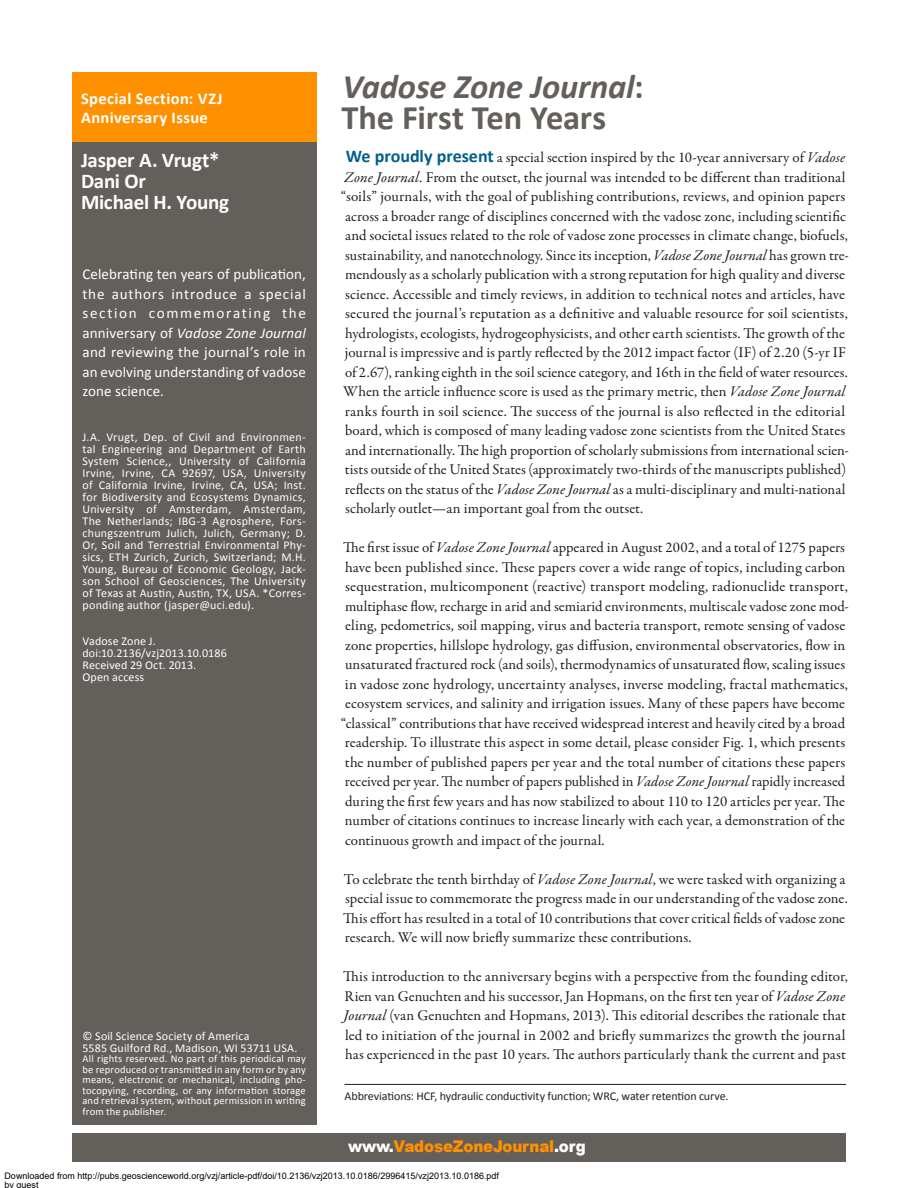
<style>
.page{position:relative;width:918px;height:1188px;background:#fff}
.page>*{position:absolute;margin:0;border:0;box-sizing:border-box;transform-origin:0 0}
.t1{font:italic 700 34.5px/31.5px "Calibri";letter-spacing:-.005em;color:#635f5b}
.t2{font:700 21px/21px "Calibri";letter-spacing:-.015em;color:#fff}
.t3{font:700 16.5px/19.5px "Calibri";letter-spacing:.025em;color:#fff}
.t4{font:900 16.2px "Arial";letter-spacing:-.01em;color:#ff9100;scale:.93 1}
.t5{font:15px/19.5px "Garamond Premr Pro";letter-spacing:.005em;color:#231f20}
.t6{font:15px/19.5px "Calibri";letter-spacing:.005em;color:#fff;text-align:justify}
.t7{font:12px/12px "Calibri";letter-spacing:.015em;color:#fff}
.t8{font:12px "Calibri";letter-spacing:-.01em;color:#231f20}
.t9{font:10.5px/10.5px "Calibri";letter-spacing:.015em;color:#fff;text-align:justify}
.t10{font:9px/9px "Arial";color:#000}
.s1{font-style:italic}
.s2{font-style:normal}
.s3{font-family:"Calibri";font-weight:700;font-size:18px;color:#025f8d}
.s4{color:#fff}
</style>
<div class="page">
<div style="left:72px;top:1133px;width:774px;height:28px;background:#635f5b"></div>
<div style="left:72px;top:246px;width:244px;height:879px;background:#635f5b"></div>
<div style="left:72px;top:72px;width:244px;height:70px;background:#ff9100"></div>
<div style="left:72px;top:142px;width:244px;height:104px;background:#635f5b"></div>
<hr style="left:345px;top:1084px;width:501px;height:1px;background:#231f20">
<p class="t3" style="left:81px;top:88px;width:143px">Special Section: VZJ<br>Anniversary Issue</p>
<h2 class="t2" style="left:81px;top:149px;width:150px">Jasper A. Vrugt*<br>Dani Or<br>Michael H. Young</h2>
<p class="t6" style="left:82px;top:264px;width:225px">Celebrating ten years of publication, the authors introduce a special section commemorating the anniversary of <span class="s1">Vadose Zone Journal </span>and reviewing the journal’s role in an evolving understanding of vadose zone science.</p>
<p class="t7" style="left:82px;top:431px;width:225px;text-align:justify">J.A. Vrugt, Dep. of Civil and Environmen&shy;tal Engineering and Department of Earth System Science,, University of California Irvine, Irvine, CA 92697, USA, University of California Irvine, Irvine, CA, USA; Inst. for Biodiversity and Ecosystems Dynamics, University of Amsterdam, Amsterdam, The Netherlands; IBG-3 Agrosphere, Fors&shy;chungszentrum Julich, Julich, Germany; D.<br>Or, Soil and Terrestrial Environmental Phy&shy;sics, ETH Zurich, Zurich, Switzerland; M.H.<br>Young, Bureau of Economic Geology, Jack&shy;son School of Geosciences, The University of Texas at Austin, Austin, TX, USA. *Corres&shy;ponding author (jasper@uci.edu).</p>
<p class="t7" style="left:82px;top:635px;width:146px">Vadose Zone J. doi:10.2136/vzj2013.10.0186<br>Received 29 Oct. 2013.<br>Open access</p>
<p class="t7" style="left:82px;top:1030px;width:217px">© Soil Science Society of America<br>5585 Guilford Rd., Madison, WI 53711 USA.</p>
<p class="t9" style="left:82px;top:1053px;width:225px">All rights reserved. No part of this periodical may be reproduced or transmitted in any form or by any means, electronic or mechanical, including pho&shy;tocopying, recording, or any information storage and retrieval system, without permission in writing from the publisher.</p>
<h1 class="t1" style="left:342px;top:71px;width:304px">Vadose Zone Journal<span class="s2">:<br>The First Ten Years</span></h1>
<p class="t5" style="left:341px;top:148px;width:510px;text-indent:5px"><span class="s3">We proudly present</span> a special section inspired by the 10-year anniversary of <span class="s1">Vadose Zone Journal</span>. From the outset, the journal was intended to be different than traditional “soils” journals, with the goal of publishing contributions, reviews, and opinion papers across a broader range of disciplines concerned with the vadose zone, including scientific and societal issues related to the role of vadose zone processes in climate change, biofuels, sustainability, and nanotechnology. Since its inception, <span class="s1">Vadose Zone Journal</span> has grown tre&shy;mendously as a scholarly publication with a strong reputation for high quality and diverse science. Accessible and timely reviews, in addition to technical notes and articles, have secured the journal’s reputation as a definitive and valuable resource for soil scientists, hydrologists, ecologists, hydrogeophysicists, and other earth scientists. The growth of the journal is impressive and is partly reflected by the 2012 impact factor (IF) of 2.20 (5-yr IF of 2.67), ranking eighth in the soil science category, and 16th in the field of water resources.<br>When the article influence score is used as the primary metric, then <span class="s1">Vadose Zone Journal </span>ranks fourth in soil science. The success of the journal is also reflected in the editorial board, which is composed of many leading vadose zone scientists from the United States and internationally. The high proportion of scholarly submissions from international scien&shy;tists outside of the United States (approximately two-thirds of the manuscripts published) reflects on the status of the <span class="s1">Vadose Zone Journal</span> as a multi-disciplinary and multi-national scholarly outlet—an important goal from the outset.</p>
<p class="t5" style="left:343px;top:538px;width:504px">The first issue of <span class="s1">Vadose Zone Journal</span> appeared in August 2002, and a total of 1275 papers</p>
<p class="t5" style="left:345px;top:557px;width:502px">have been published since. These papers cover a wide range of topics, including carbon</p>
<p class="t5" style="left:345px;top:577px;width:504px">sequestration, multicomponent (reactive) transport modeling, radionuclide transport,</p>
<p class="t5" style="left:345px;top:596px;width:505px">multiphase flow, recharge in arid and semiarid environments, multiscale vadose zone mod-</p>
<p class="t5" style="left:345px;top:616px;width:502px">eling, pedometrics, soil mapping, virus and bacteria transport, remote sensing of vadose</p>
<p class="t5" style="left:345px;top:635px;width:502px">zone properties, hillslope hydrology, gas diffusion, environmental observatories, flow in</p>
<p class="t5" style="left:345px;top:655px;width:502px">unsaturated fractured rock (and soils), thermodynamics of unsaturated flow, scaling issues</p>
<p class="t5" style="left:345px;top:674px;width:505px">in vadose zone hydrology, uncertainty analyses, inverse modeling, fractal mathematics,</p>
<p class="t5" style="left:345px;top:694px;width:501px">ecosystem services, and salinity and irrigation issues. Many of these papers have become</p>
<p class="t5" style="left:341px;top:713px;width:506px">“classical” contributions that have received widespread interest and heavily cited by a broad</p>
<p class="t5" style="left:345px;top:733px;width:502px">readership. To illustrate this aspect in some detail, please consider Fig. 1, which presents</p>
<p class="t5" style="left:345px;top:752px;width:502px">the number of published papers per year and the total number of citations these papers</p>
<p class="t5" style="left:345px;top:772px;width:502px">received per year. The number of papers published in <span class="s1">Vadose Zone Journal</span> rapidly increased</p>
<p class="t5" style="left:345px;top:791px;width:501px">during the first few years and has now stabilized to about 110 to 120 articles per year. The</p>
<p class="t5" style="left:345px;top:811px;width:502px">number of citations continues to increase linearly with each year, a demonstration of the</p>
<p class="t5" style="left:345px;top:830px;width:261px">continuous growth and impact of the journal.</p>
<p class="t5" style="left:343px;top:869px;width:506px">To celebrate the tenth birthday of <span class="s1">Vadose Zone Journal</span>, we were tasked with organizing a special issue to commemorate the progress made in our understanding of the vadose zone.<br>This effort has resulted in a total of 10 contributions that cover critical fields of vadose zone research. We will now briefly summarize these contributions.</p>
<p class="t5" style="left:343px;top:967px;width:506px">This introduction to the anniversary begins with a perspective from the founding editor, Rien van Genuchten and his successor, Jan Hopmans, on the first ten year of <span class="s1">Vadose Zone Journal</span> (van Genuchten and Hopmans, 2013). This editorial describes the rationale that led to initiation of the journal in 2002 and briefly summarizes the growth the journal has experienced in the past 10 years. The authors particularly thank the current and past</p>
<p class="t8" style="left:345px;top:1088px;width:386px">Abbreviations: HCF, hydraulic conductivity function; WRC, water retention curve.</p>
<p class="t4" style="left:348px;top:1135px;width:257px"><span class="s4">www.</span>VadoseZoneJournal<span class="s4">.org</span></p>
<p class="t10" style="left:4px;top:1172px;width:496px">Downloaded from http://pubs.geoscienceworld.org/vzj/article-pdf/doi/10.2136/vzj2013.10.0186/2996415/vzj2013.10.0186.pdf by guest</p>
</div>
